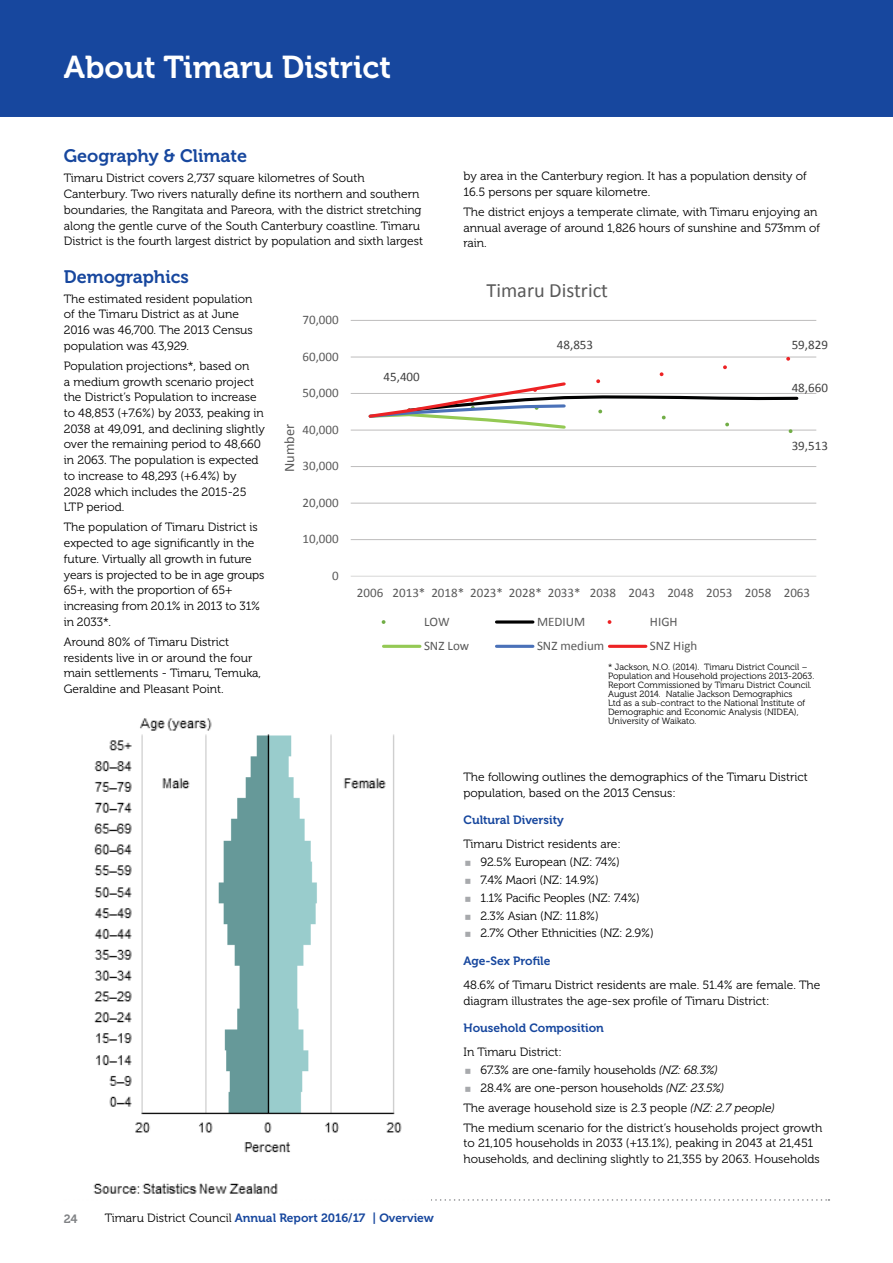
<style>
.page{position:relative;width:893px;height:1263px;background:#fff}
.page>*{position:absolute;margin:0;border:0;box-sizing:border-box;transform-origin:0 0}
.t1{font:31.5px "Museo 700";color:#fff}
.t2{font:20.25px "Calibri";color:#5a5a5a}
.t3{font:18px "Museo 700";color:#17479e}
.t4{font:14.4px "Calibri";letter-spacing:.005em;color:#5a5a5a}
.t5{font:13.05px "Calibri";color:#5a5a5a}
.t6{font:13.05px "Calibri";color:#414141}
.t7{font:12px/15.8px "Museo 300";color:#000}
.t8{font:12px "Museo 700";color:#17479e}
.t9{font:12px "Museo 700";color:#808285}
.t10{font:9px/9px "Museo 300";color:#000}
.s1{font-family:"Museo 300";color:#000}
.s2{font-style:italic}
</style>
<div class="page">
<div style="left:0;top:0;width:893px;height:117px;background:#17479e"></div>
<svg style="left:431px;top:1199px;width:398px;height:2px"></svg>
<img style="left:93px;top:718px;width:309px;height:476px">
<svg style="left:350px;top:320px;width:467px;height:328px"></svg>
<h1 class="t1" style="left:64px;top:49px;width:329px">About Timaru District</h1>
<h3 class="t3" style="left:64px;top:146px;width:185px">Geography &amp; Climate</h3>
<p class="t7" style="left:64px;top:171px;width:361px">Timaru District covers 2,737 square kilometres of South Canterbury. Two rivers naturally define its northern and southern boundaries, the Rangitata and Pareora, with the district stretching along the gentle curve of the South Canterbury coastline. Timaru District is the fourth largest district by population and sixth largest</p>
<h3 class="t3" style="left:64px;top:266px;width:127px">Demographics</h3>
<p class="t7" style="left:64px;top:291px;width:190px">The estimated resident population of the Timaru District as at June<br>2016 was 46,700. The 2013 Census population was 43,929.</p>
<p class="t7" style="left:64px;top:358px;width:203px">Population projections*, based on<br>a medium growth scenario project the District’s Population to increase to 48,853 (+7.6%) by 2033, peaking in<br>2038 at 49,091, and declining slightly over the remaining period to 48,660 in 2063. The population is expected to increase to 48,293 (+6.4%) by<br>2028 which includes the 2015-25<br>LTP period.</p>
<p class="t7" style="left:64px;top:520px;width:202px">The population of Timaru District is expected to age significantly in the future. Virtually all growth in future years is projected to be in age groups<br>65+, with the proportion of 65+ increasing from 20.1% in 2013 to 31% in 2033*.</p>
<p class="t7" style="left:64px;top:634px;width:199px">Around 80% of Timaru District residents live in or around the four main settlements - Timaru, Temuka,<br>Geraldine and Pleasant Point.</p>
<p class="t7" style="left:463px;top:168px;width:345px">by area in the Canterbury region. It has a population density of<br>16.5 persons per square kilometre.</p>
<p class="t7" style="left:463px;top:204px;width:358px">The district enjoys a temperate climate, with Timaru enjoying an annual average of around 1,826 hours of sunshine and 573mm of rain.</p>
<h2 class="t2" style="left:487px;top:277px;width:123px">Timaru District</h2>
<p class="t5" style="left:302px;top:312px;width:38px">70,000</p>
<p class="t6" style="left:792px;top:336px;width:38px">59,829</p>
<p class="t6" style="left:557px;top:336px;width:38px">48,853</p>
<p class="t5" style="left:302px;top:348px;width:38px">60,000</p>
<p class="t6" style="left:383px;top:368px;width:38px">45,400</p>
<p class="t6" style="left:792px;top:380px;width:38px">48,660</p>
<p class="t5" style="left:302px;top:385px;width:38px">50,000</p>
<p class="t4" style="left:280px;top:472px;width:50px;rotate:-90deg">Number</p>
<p class="t5" style="left:302px;top:421px;width:38px">40,000</p>
<p class="t6" style="left:792px;top:437px;width:38px">39,513</p>
<p class="t5" style="left:302px;top:458px;width:38px">30,000</p>
<p class="t5" style="left:302px;top:494px;width:38px">20,000</p>
<p class="t5" style="left:302px;top:531px;width:38px">10,000</p>
<p class="t5" style="left:332px;top:567px;width:8px">0</p>
<p class="t5" style="left:357px;top:584px;width:455px">2006 2013* 2018* 2023* 2028* 2033* 2038 2043 2048 2053 2058 2063</p>
<p class="t5" style="left:424px;top:613px;width:27px">LOW</p>
<p class="t5" style="left:537px;top:613px;width:50px">MEDIUM</p>
<p class="t5" style="left:650px;top:613px;width:29px">HIGH</p>
<p class="t5" style="left:424px;top:637px;width:47px">SNZ Low</p>
<p class="t5" style="left:537px;top:637px;width:69px">SNZ medium</p>
<p class="t5" style="left:650px;top:637px;width:49px">SNZ High</p>
<p class="t10" style="left:608px;top:663px;width:208px">* Jackson, N.O. (2014). Timaru District Council – Population and Household projections 2013-2063.<br>Report Commissioned by Timaru District Council.<br>August 2014. Natalie Jackson Demographics<br>Ltd as a sub-contract to the National Institute of Demographic and Economic Analysis (NIDEA), University of Waikato.</p>
<p class="t9" style="left:64px;top:1212px;width:15px">24</p>
<p class="t8" style="left:105px;top:1211px;width:331px"><span class="s1">Timaru District Council</span> Annual Report 2016/17 | Overview</p>
<p class="t7" style="left:463px;top:769px;width:346px">The following outlines the demographics of the Timaru District population, based on the 2013 Census:</p>
<p class="t8" style="left:463px;top:813px;width:102px">Cultural Diversity</p>
<p class="t7" style="left:480px;top:835px;width:175px;line-height:17.9px;text-indent:-17px">Timaru District residents are:<br>92.5% European (NZ: 74%)<br>7.4% Maori (NZ: 14.9%)<br>1.1% Pacific Peoples (NZ: 7.4%)<br>2.3% Asian (NZ: 11.8%)<br>2.7% Other Ethnicities (NZ: 2.9%)</p>
<p class="t8" style="left:463px;top:954px;width:88px">Age-Sex Profile</p>
<p class="t7" style="left:463px;top:977px;width:358px">48.6% of Timaru District residents are male. 51.4% are female. The diagram illustrates the age-sex profile of Timaru District:</p>
<p class="t8" style="left:463px;top:1021px;width:142px">Household Composition</p>
<p class="t7" style="left:480px;top:1043px;width:245px;line-height:17.9px;text-indent:-17px">In Timaru District:<br>67.3% are one-family households <span class="s2">(NZ: 68.3%)<br></span>28.4% are one-person households <span class="s2">(NZ: 23.5%)</span></p>
<p class="t7" style="left:463px;top:1098px;width:360px;line-height:20px">The average household size is 2.3 people <span class="s2">(NZ: 2.7 people)<br></span>The medium scenario for the district’s households project growth</p>
<p class="t7" style="left:463px;top:1136px;width:358px">to 21,105 households in 2033 (+13.1%), peaking in 2043 at 21,451 households, and declining slightly to 21,355 by 2063. Households</p>
</div>
